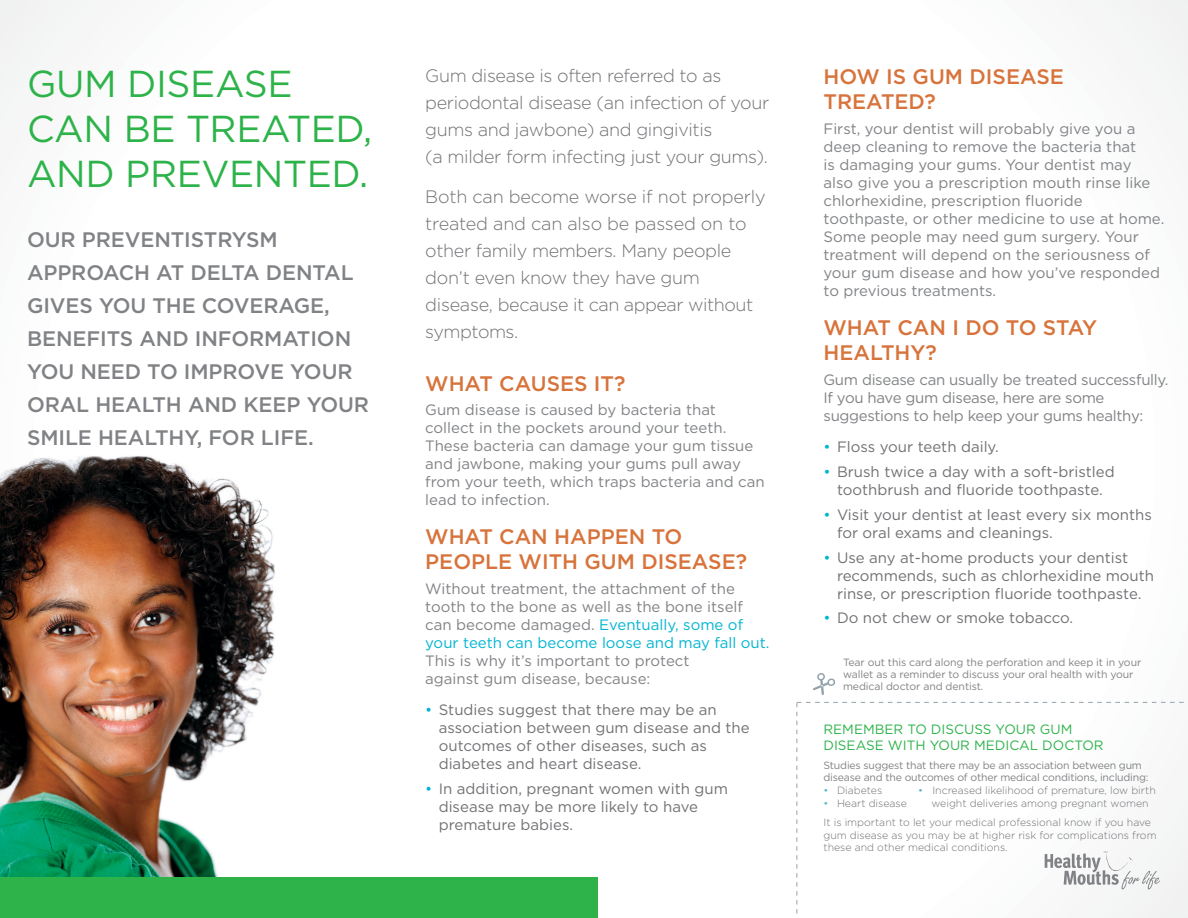
<style>
.page{position:relative;width:1188px;height:918px;background:#fff}
.page>*{position:absolute;margin:0;border:0;box-sizing:border-box;transform-origin:0 0}
.t1{font:37.5px/45px "Gotham";letter-spacing:-.01em;color:#2db34a}
.t2{font:500 21px/33px "Gotham";letter-spacing:-.005em;color:#808285}
.t3{font:500 21px/25.2px "Gotham";color:#d7733b}
.t4{font:300 18px/27px "Gotham";letter-spacing:-.02em;color:#717074}
.t5{font:15px/18px "Gotham";color:#808285}
.t6{font:15px/18px "Gotham";color:#717074}
.t7{font:15px/18px "Gotham";letter-spacing:-.02em;color:#808285}
.t8{font:13.5px/16.2px "Gotham";color:#2db34a}
.t9{font:300 10.5px/12.6px "Gotham";color:#717074}
.t10{font:10.5px/12px "Gotham";letter-spacing:-.02em;color:#808285}
.s1{color:#00b5d1}
.s2{color:#50b3cf}
</style>
<div class="page">
<img style="left:0;top:456px;width:275px;height:421px">
<div style="left:0;top:877px;width:597px;height:41px;background:#2db34a"></div>
<svg style="left:813px;top:673px;width:23px;height:22px"></svg>
<svg style="left:796px;top:702px;width:392px;height:216px"></svg>
<p class="t1" style="left:27px;top:61px;width:347px">GUM DISEASE<br>CAN BE TREATED,<br>AND PREVENTED.</p>
<p class="t2" style="left:27px;top:223px;width:344px">OUR PREVENTISTRYSM<br>APPROACH AT DELTA DENTAL<br>GIVES YOU THE COVERAGE,<br>BENEFITS AND INFORMATION<br>YOU NEED TO IMPROVE YOUR<br>ORAL HEALTH AND KEEP YOUR<br>SMILE HEALTHY, FOR LIFE.</p>
<p class="t4" style="left:425px;top:62px;width:346px">Gum disease is often referred to as periodontal disease (an infection of your gums and jawbone) and gingivitis<br>(a milder form infecting just your gums).</p>
<p class="t4" style="left:425px;top:183px;width:342px">Both can become worse if not properly treated and can also be passed on to other family members. Many people don’t even know they have gum disease, because it can appear without symptoms.</p>
<p class="t3" style="left:425px;top:370px;width:202px">WHAT CAUSES IT?</p>
<p class="t5" style="left:425px;top:401px;width:341px">Gum disease is caused by bacteria that collect in the pockets around your teeth.<br>These bacteria can damage your gum tissue and jawbone, making your gums pull away from your teeth, which traps bacteria and can lead to infection.</p>
<p class="t3" style="left:425px;top:524px;width:323px">WHAT CAN HAPPEN TO<br>PEOPLE WITH GUM DISEASE?</p>
<p class="t5" style="left:425px;top:579px;width:346px">Without treatment, the attachment of the tooth to the bone as well as the bone itself can become damaged. <span class="s1">Eventually, some of your teeth can become loose and may fall out.<br></span>This is why it’s important to protect<br>against gum disease, because:</p>
<p class="t6" style="left:439px;top:701px;width:312px;text-indent:-14px"><span class="s1">•</span> Studies suggest that there may be an association between gum disease and the outcomes of other diseases, such as diabetes and heart disease.</p>
<p class="t6" style="left:439px;top:780px;width:291px;text-indent:-14px"><span class="s1">•</span> In addition, pregnant women with gum disease may be more likely to have premature babies.</p>
<p class="t3" style="left:824px;top:64px;width:242px">HOW IS GUM DISEASE<br>TREATED?</p>
<p class="t5" style="left:824px;top:120px;width:342px">First, your dentist will probably give you a deep cleaning to remove the bacteria that<br>is damaging your gums. Your dentist may also give you a prescription mouth rinse like chlorhexidine, prescription fluoride toothpaste, or other medicine to use at home.<br>Some people may need gum surgery. Your treatment will depend on the seriousness of your gum disease and how you’ve responded to previous treatments.</p>
<p class="t3" style="left:824px;top:315px;width:275px">WHAT CAN I DO TO STAY<br>HEALTHY?</p>
<p class="t7" style="left:824px;top:370px;width:347px">Gum disease can usually be treated successfully.<br>If you have gum disease, here are some suggestions to help keep your gums healthy:</p>
<p class="t6" style="left:824px;top:438px;width:177px"><span class="s1">•</span> Floss your teeth daily.</p>
<p class="t6" style="left:824px;top:463px;width:293px;text-align:center"><span class="s1">•</span> Brush twice a day with a soft-bristled toothbrush and fluoride toothpaste.</p>
<p class="t6" style="left:837px;top:505px;width:316px;text-indent:-14px"><span class="s1">•</span> Visit your dentist at least every six months for oral exams and cleanings.</p>
<p class="t6" style="left:837px;top:548px;width:319px;text-indent:-14px"><span class="s1">•</span> Use any at-home products your dentist recommends, such as chlorhexidine mouth rinse, or prescription fluoride toothpaste.</p>
<p class="t6" style="left:824px;top:609px;width:251px"><span class="s1">•</span> Do not chew or smoke tobacco.</p>
<p class="t10" style="left:843px;top:656px;width:300px">Tear out this card along the perforation and keep it in your wallet as a reminder to discuss your oral health with your medical doctor and dentist.</p>
<p class="t8" style="left:824px;top:721px;width:282px">REMEMBER TO DISCUSS YOUR GUM<br>DISEASE WITH YOUR MEDICAL DOCTOR</p>
<p class="t10" style="left:824px;top:759px;width:326px;line-height:12.6px">Studies suggest that there may be an association between gum disease and the outcomes of other medical conditions, including:</p>
<p class="t9" style="left:824px;top:784px;width:60px"><span class="s2">•</span> Diabetes</p>
<p class="t9" style="left:918px;top:784px;width:239px"><span class="s2">•</span> Increased likelihood of premature, low birth</p>
<p class="t9" style="left:824px;top:796px;width:85px"><span class="s2">•</span> Heart disease</p>
<p class="t9" style="left:932px;top:796px;width:219px">weight deliveries among pregnant women</p>
<p class="t9" style="left:824px;top:816px;width:335px">It is important to let your medical professional know if you have gum disease as you may be at higher risk for complications from these and other medical conditions.</p>
</div>
